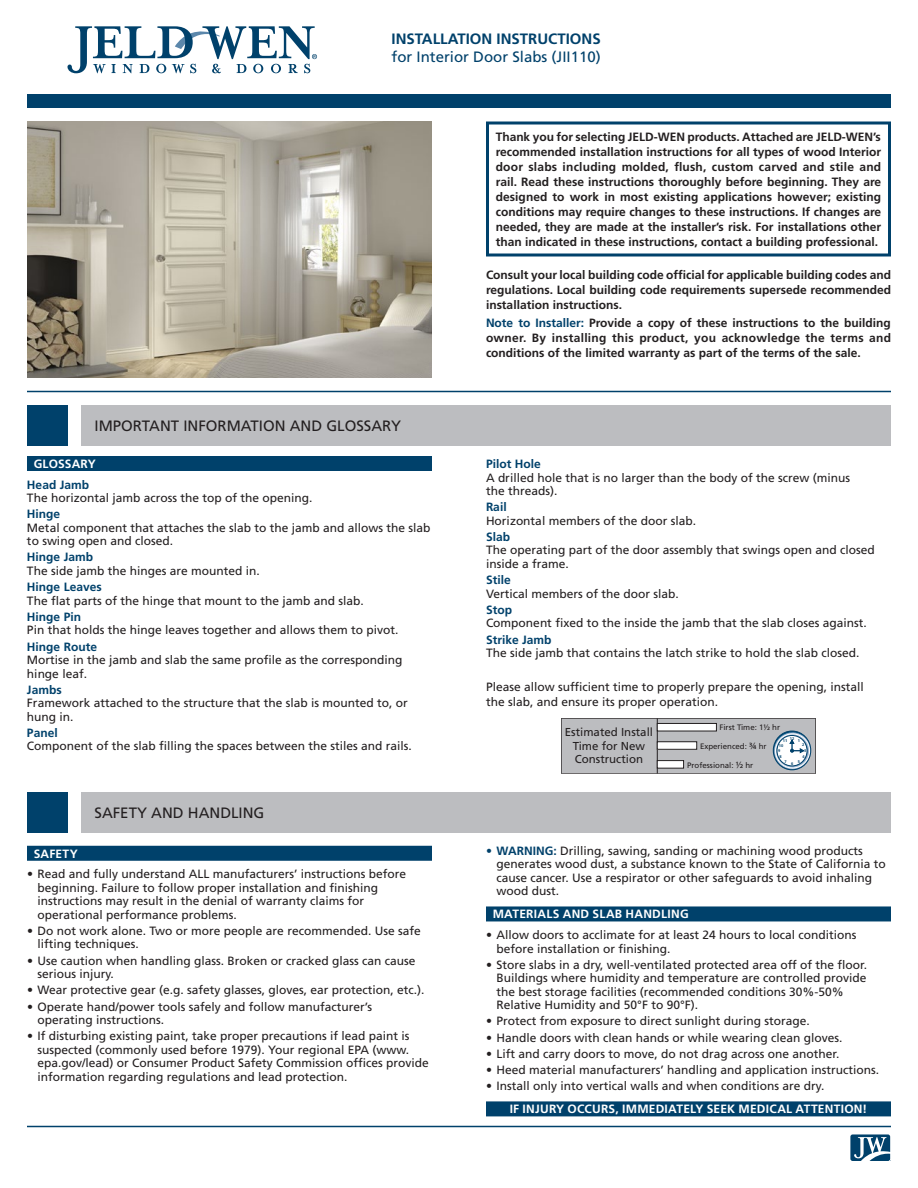
<style>
.page{position:relative;width:918px;height:1188px;background:#fff}
.page>*{position:absolute;margin:0;border:0;box-sizing:border-box;transform-origin:0 0}
._07a_-_Section_Headl{font:15px "Frutiger LT Std";color:#231f20}
.t1{font:15px "Frutiger LT Std";color:#00416b}
.t2{font:700 15px "Frutiger LT Std";color:#00416b}
._02_-_Body_text_55_r{font:12px/13.5px "Frutiger LT Std";color:#231f20}
._01a_-_Intro_Paragra{font:700 12px/15px "Frutiger LT Std";color:#231f20;text-align:justify}
._03_-_Body_text_65_b{font:700 12px/15px "Frutiger LT Std";color:#231f20;text-align:justify}
._02_-_Body_text_55_r-2{font:700 12px "Frutiger LT Std";color:#00416b}
._04-_Barred_Headings{font:700 12px "Frutiger LT Std";letter-spacing:.02em;color:#fff}
.t3{font:11.55px/13.8px "Frutiger LT Std";color:#231f20;text-align:center}
.t4{font:7.95px "Frutiger LT Std";color:#231f20}
.t5{font:700 3.9px "Frutiger LT Std";color:#00416b}
.s1{color:#00416b}
.s2{font-size:8.85px}
.s3{font-weight:700;color:#00416b}
</style>
<div class="page">
<div style="left:27px;top:94px;width:864px;height:14px;background:#00416b"></div>
<hr style="left:27px;top:1126px;width:864px;height:1px;background:#00416b">
<svg style="left:68px;top:26px;width:249px;height:47px"></svg>
<svg style="left:850px;top:1134px;width:41px;height:27px"></svg>
<div style="left:486px;top:122px;width:405px;height:134px;border:3px solid #00416b"></div>
<hr style="left:27px;top:391px;width:864px;height:1px;background:#00416b">
<div style="left:81px;top:405px;width:810px;height:41px;background:#bcbdc0"></div>
<div style="left:81px;top:792px;width:810px;height:40px;background:#bcbdc0"></div>
<div style="left:27px;top:405px;width:41px;height:41px;background:#00416b"></div>
<div style="left:27px;top:792px;width:41px;height:40px;background:#00416b"></div>
<svg style="left:561px;top:718px;width:255px;height:56px;background:#b5b7bb"></svg>
<div style="left:27px;top:456px;width:405px;height:15px;background:#00416b"></div>
<div style="left:27px;top:846px;width:405px;height:15px;background:#00416b"></div>
<div style="left:486px;top:906px;width:405px;height:15px;background:#00416b"></div>
<div style="left:486px;top:1101px;width:405px;height:15px;background:#00416b"></div>
<img style="left:27px;top:122px;width:405px;height:256px">
<p class="t2" style="left:392px;top:30px;width:211px">INSTALLATION INSTRUCTIONS</p>
<p class="t1" style="left:392px;top:48px;width:211px">for Interior Door Slabs (JII110)</p>
<p class="_01a_-_Intro_Paragra" style="left:496px;top:129px;width:387px">Thank you for selecting JELD-WEN products. Attached are JELD-WEN’s recommended installation instructions for all types of wood Interior door slabs including molded, flush, custom carved and stile and rail. Read these instructions thoroughly before beginning. They are designed to work in most existing applications however; existing conditions may require changes to these instructions. If changes are needed, they are made at the installer’s risk. For installations other than indicated in these instructions, contact a building professional.</p>
<p class="_07a_-_Section_Headl" style="left:94px;top:417px;width:308px">IMPORTANT INFORMATION AND GLOSSARY</p>
<p class="_04-_Barred_Headings" style="left:34px;top:457px;width:64px">GLOSSARY</p>
<p class="_02_-_Body_text_55_r-2" style="left:27px;top:477px;width:64px">Head Jamb</p>
<p class="_02_-_Body_text_55_r" style="left:27px;top:491px;width:287px">The horizontal jamb across the top of the opening.</p>
<p class="_02_-_Body_text_55_r-2" style="left:27px;top:507px;width:35px">Hinge</p>
<p class="_02_-_Body_text_55_r" style="left:27px;top:521px;width:405px">Metal component that attaches the slab to the jamb and allows the slab to swing open and closed.</p>
<p class="_02_-_Body_text_55_r-2" style="left:27px;top:550px;width:68px">Hinge Jamb</p>
<p class="_02_-_Body_text_55_r" style="left:27px;top:564px;width:234px">The side jamb the hinges are mounted in.</p>
<p class="_02_-_Body_text_55_r-2" style="left:27px;top:580px;width:76px">Hinge Leaves</p>
<p class="_02_-_Body_text_55_r" style="left:27px;top:594px;width:338px">The flat parts of the hinge that mount to the jamb and slab.</p>
<p class="_02_-_Body_text_55_r-2" style="left:27px;top:610px;width:56px">Hinge Pin</p>
<p class="_02_-_Body_text_55_r" style="left:27px;top:623px;width:373px">Pin that holds the hinge leaves together and allows them to pivot.</p>
<p class="_02_-_Body_text_55_r-2" style="left:27px;top:639px;width:72px">Hinge Route</p>
<p class="_02_-_Body_text_55_r" style="left:27px;top:653px;width:377px">Mortise in the jamb and slab the same profile as the corresponding hinge leaf.</p>
<p class="_02_-_Body_text_55_r-2" style="left:27px;top:683px;width:36px">Jambs</p>
<p class="_02_-_Body_text_55_r" style="left:27px;top:696px;width:382px">Framework attached to the structure that the slab is mounted to, or hung in.</p>
<p class="_02_-_Body_text_55_r-2" style="left:27px;top:726px;width:32px">Panel</p>
<p class="_02_-_Body_text_55_r" style="left:27px;top:740px;width:386px">Component of the slab filling the spaces between the stiles and rails.</p>
<p class="_07a_-_Section_Headl" style="left:94px;top:804px;width:171px">SAFETY AND HANDLING</p>
<p class="_04-_Barred_Headings" style="left:34px;top:847px;width:46px">SAFETY</p>
<p class="_02_-_Body_text_55_r" style="left:38px;top:867px;width:370px;text-indent:-10px">• Read and fully understand ALL manufacturers’ instructions before beginning. Failure to follow proper installation and finishing instructions may result in the denial of warranty claims for operational performance problems.</p>
<p class="_02_-_Body_text_55_r" style="left:38px;top:924px;width:385px;text-indent:-10px">• Do not work alone. Two or more people are recommended. Use safe lifting techniques.</p>
<p class="_02_-_Body_text_55_r" style="left:38px;top:954px;width:380px;text-indent:-10px">• Use caution when handling glass. Broken or cracked glass can cause serious injury.</p>
<p class="_02_-_Body_text_55_r" style="left:27px;top:984px;width:399px">• Wear protective gear (e.g. safety glasses, gloves, ear protection, etc.).</p>
<p class="_02_-_Body_text_55_r" style="left:38px;top:1000px;width:336px;text-indent:-10px">• Operate hand/power tools safely and follow manufacturer’s operating instructions.</p>
<p class="_02_-_Body_text_55_r" style="left:38px;top:1029px;width:393px;text-indent:-10px">• If disturbing existing paint, take proper precautions if lead paint is suspected (commonly used before 1979). Your regional EPA (www. epa.gov/lead) or Consumer Product Safety Commission offices provide information regarding regulations and lead protection.</p>
<p class="_03_-_Body_text_65_b" style="left:486px;top:267px;width:407px">Consult your local building code official for applicable building codes and regulations. Local building code requirements supersede recommended installation instructions.</p>
<p class="_03_-_Body_text_65_b" style="left:486px;top:315px;width:407px"><span class="s1">Note to Installer:</span> Provide a copy of these instructions to the building owner. By installing this product, you acknowledge the terms and conditions of the limited warranty as part of the terms of the sale.</p>
<p class="_02_-_Body_text_55_r-2" style="left:486px;top:457px;width:56px">Pilot Hole</p>
<p class="_02_-_Body_text_55_r" style="left:486px;top:471px;width:366px">A drilled hole that is no larger than the body of the screw (minus the threads).</p>
<p class="_02_-_Body_text_55_r-2" style="left:486px;top:500px;width:22px">Rail</p>
<p class="_02_-_Body_text_55_r" style="left:486px;top:514px;width:212px">Horizontal members of the door slab.</p>
<p class="_02_-_Body_text_55_r-2" style="left:486px;top:530px;width:26px">Slab</p>
<p class="_02_-_Body_text_55_r" style="left:486px;top:544px;width:390px">The operating part of the door assembly that swings open and closed inside a frame.</p>
<p class="_02_-_Body_text_55_r-2" style="left:486px;top:573px;width:26px">Stile</p>
<p class="_02_-_Body_text_55_r" style="left:486px;top:587px;width:194px">Vertical members of the door slab.</p>
<p class="_02_-_Body_text_55_r-2" style="left:486px;top:603px;width:28px">Stop</p>
<p class="_02_-_Body_text_55_r" style="left:486px;top:616px;width:382px">Component fixed to the inside the jamb that the slab closes against.</p>
<p class="_02_-_Body_text_55_r-2" style="left:486px;top:632px;width:67px">Strike Jamb</p>
<p class="_02_-_Body_text_55_r" style="left:486px;top:646px;width:375px">The side jamb that contains the latch strike to hold the slab closed.</p>
<p class="_02_-_Body_text_55_r" style="left:486px;top:679px;width:379px;line-height:15px">Please allow sufficient time to properly prepare the opening, install the slab, and ensure its proper operation.</p>
<p class="t3" style="left:565px;top:725px;width:90px">Estimated Install<br>Time for New<br>Construction</p>
<p class="t4" style="left:720px;top:723px;width:62px">First Time: 1½ hr</p>
<p class="t5" style="left:790px;top:736px;width:6px">12</p>
<p class="t5" style="left:791px;top:761px;width:4px">6</p>
<p class="t5" style="left:783px;top:739px;width:6px">11</p>
<p class="t5" style="left:798px;top:738px;width:4px">1</p>
<p class="t4" style="left:700px;top:742px;width:68px">Experienced: <span class="s2">¾</span> hr</p>
<p class="t4" style="left:687px;top:761px;width:68px">Professional: <span class="s2">½</span> hr</p>
<p class="t5" style="left:779px;top:743px;width:6px">10</p>
<p class="t5" style="left:802px;top:742px;width:4px">2</p>
<p class="t5" style="left:778px;top:748px;width:4px">9</p>
<p class="t5" style="left:804px;top:748px;width:4px">3</p>
<p class="t5" style="left:779px;top:754px;width:4px">8</p>
<p class="t5" style="left:802px;top:754px;width:4px">4</p>
<p class="t5" style="left:785px;top:759px;width:4px">7</p>
<p class="t5" style="left:798px;top:759px;width:4px">5</p>
<p class="_02_-_Body_text_55_r" style="left:496px;top:844px;width:391px;text-indent:-10px"><span class="s3">• WARNING:</span> Drilling, sawing, sanding or machining wood products generates wood dust, a substance known to the State of California to cause cancer. Use a respirator or other safeguards to avoid inhaling wood dust.</p>
<p class="_04-_Barred_Headings" style="left:493px;top:907px;width:197px">MATERIALS AND SLAB HANDLING</p>
<p class="_02_-_Body_text_55_r" style="left:496px;top:928px;width:362px;text-indent:-10px">• Allow doors to acclimate for at least 24 hours to local conditions before installation or finishing.</p>
<p class="_02_-_Body_text_55_r" style="left:496px;top:958px;width:372px;text-indent:-10px">• Store slabs in a dry, well-ventilated protected area off of the floor.<br>Buildings where humidity and temperature are controlled provide the best storage facilities (recommended conditions 30%-50% Relative Humidity and 50°F to 90°F).</p>
<p class="_02_-_Body_text_55_r" style="left:486px;top:1015px;width:325px">• Protect from exposure to direct sunlight during storage.</p>
<p class="_02_-_Body_text_55_r" style="left:486px;top:1031px;width:358px">• Handle doors with clean hands or while wearing clean gloves.</p>
<p class="_02_-_Body_text_55_r" style="left:486px;top:1047px;width:355px">• Lift and carry doors to move, do not drag across one another.</p>
<p class="_02_-_Body_text_55_r" style="left:486px;top:1063px;width:395px">• Heed material manufacturers’ handling and application instructions.</p>
<p class="_02_-_Body_text_55_r" style="left:486px;top:1079px;width:340px">• Install only into vertical walls and when conditions are dry.</p>
<p class="_04-_Barred_Headings" style="left:510px;top:1102px;width:359px">IF INJURY OCCURS, IMMEDIATELY SEEK MEDICAL ATTENTION!</p>
</div>
